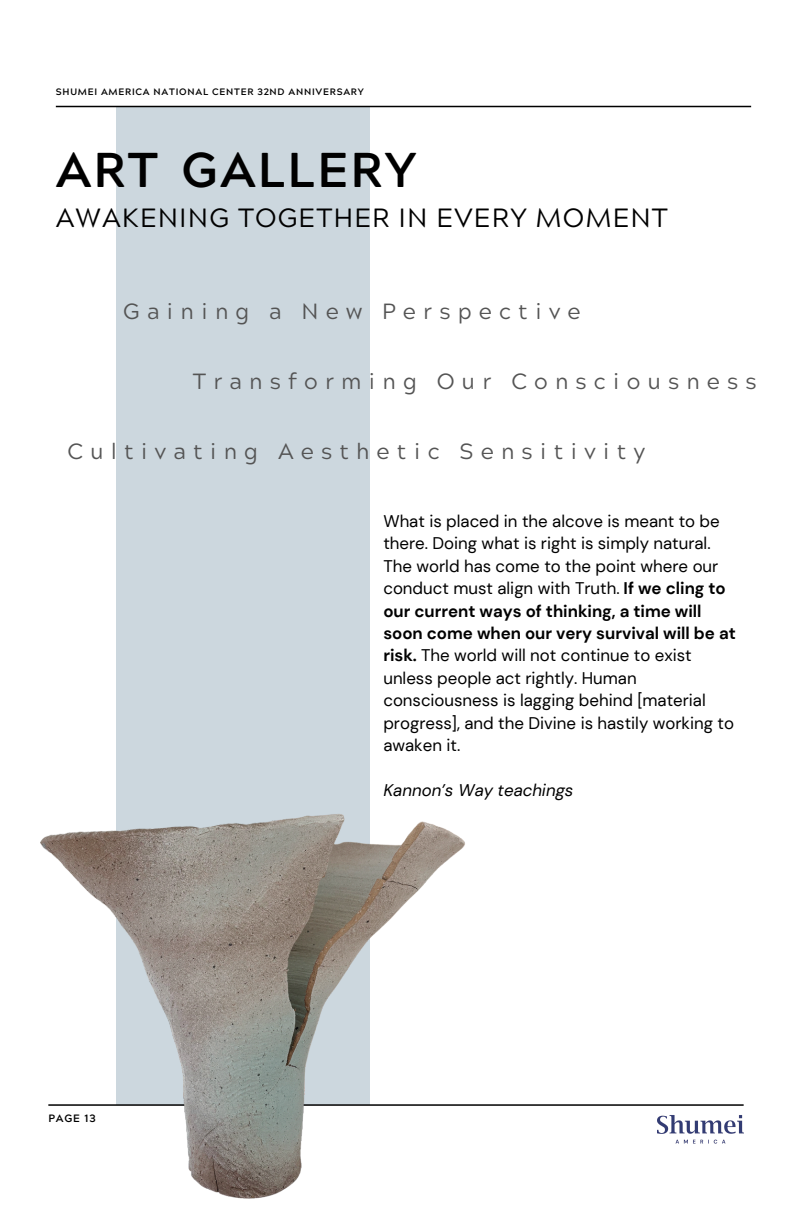
<style>
.page{position:relative;width:792px;height:1224px;background:#fff}
.page>*{position:absolute;margin:0;border:0;box-sizing:border-box;transform-origin:0 0}
.t1{font:700 48.8px "Acherus Grotesque";letter-spacing:.04em;color:#000}
.t2{font:26.4px "Acherus Grotesque";letter-spacing:.04em;color:#000}
.t3{font:22px "Acherus Grotesque";letter-spacing:.325em;color:#545454}
.t4{font:16.8px/22.4px "DM Sans";color:#000}
.t5{font:italic 16.8px "DM Sans";color:#000}
.t6{font:700 10.6px "Acherus Grotesque";letter-spacing:.08em;color:#000}
.t7{font:700 9.4px "Acherus Grotesque";letter-spacing:.08em;color:#000}
.s1{font-weight:700}
</style>
<div class="page">
<div style="left:117px;top:107px;width:253px;height:998px;background:#ccd7de"></div>
<hr style="left:56px;top:106px;width:695px;height:1px;background:#000">
<hr style="left:48px;top:1104px;width:696px;height:2px;background:#000">
<img style="left:40px;top:719px;width:442px;height:480px">
<img style="left:658px;top:1115px;width:85px;height:29px">
<h2 class="t7" style="left:56px;top:88px;width:310px">SHUMEI AMERICA NATIONAL CENTER 32ND ANNIVERSARY</h2>
<h1 class="t1" style="left:56px;top:151px;width:104px">ART</h1>
<h1 class="t1" style="left:182px;top:151px;width:236px">GALLERY</h1>
<p class="t2" style="left:56px;top:207px;width:614px">AWAKENING TOGETHER IN EVERY MOMENT</p>
<h3 class="t3" style="left:123px;top:302px;width:459px">Gaining a New Perspective</h3>
<h3 class="t3" style="left:193px;top:372px;width:565px">Transforming Our Consciousness</h3>
<h3 class="t3" style="left:67px;top:442px;width:579px">Cultivating Aesthetic Sensitivity</h3>
<h5 class="t6" style="left:48px;top:1114px;width:49px">PAGE 13</h5>
<h4 class="t4" style="left:383px;top:510px;width:354px">What is placed in the alcove is meant to be there. Doing what is right is simply natural.<br>The world has come to the point where our conduct must align with Truth. <span class="s1">If we cling to our current ways of thinking, a time will soon come when our very survival will be at risk.</span> The world will not continue to exist unless people act rightly. Human consciousness is lagging behind [material progress], and the Divine is hastily working to awaken it.</h4>
<h4 class="t5" style="left:383px;top:779px;width:192px">Kannon’s Way teachings</h4>
</div>
